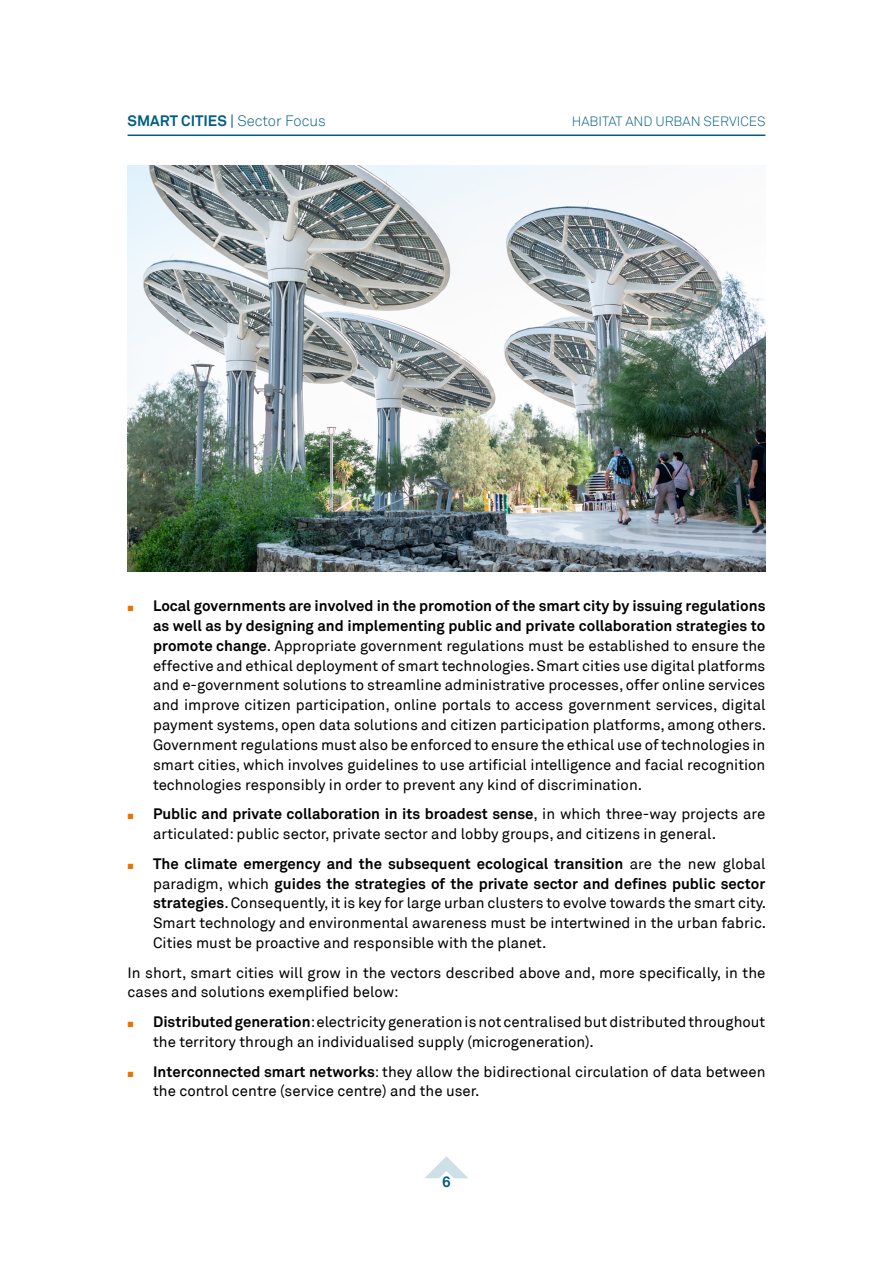
<style>
.page{position:relative;width:893px;height:1263px;background:#fff}
.page>*{position:absolute;margin:0;border:0;box-sizing:border-box;transform-origin:0 0}
.t1{font:15px/19.8px "Akkurat";color:#000}
.t2{font:700 15px "Akkurat";color:#005e85}
.t3{font:300 13.5px "Akkurat";color:#005e85}
.s1{font-weight:400}
.s2{font-weight:300}
.s3{font-weight:700}
</style>
<div class="page">
<hr style="left:128px;top:134px;width:637px;height:2px;background:#005e85">
<svg style="left:425px;top:1156px;width:43px;height:22px"></svg>
<img style="left:128px;top:166px;width:637px;height:406px">
<p class="t2" style="left:128px;top:111px;width:200px">SMART CITIES <span class="s1">|</span> <span class="s2">Sector Focus</span></p>
<p class="t3" style="left:572px;top:113px;width:195px">HABITAT AND URBAN SERVICES</p>
<p class="t1" style="left:153px;top:596px;width:615px;text-align:justify"><span class="s3">Local governments are involved in the promotion of the smart city by issuing regulations as well as by designing and implementing public and private collaboration strategies to promote change</span>. Appropriate government regulations must be established to ensure the effective and ethical deployment of smart technologies. Smart cities use digital platforms and e-government solutions to streamline administrative processes, offer online services and improve citizen participation, online portals to access government services, digital payment systems, open data solutions and citizen participation platforms, among others.<br>Government regulations must also be enforced to ensure the ethical use of technologies in smart cities, which involves guidelines to use artificial intelligence and facial recognition technologies responsibly in order to prevent any kind of discrimination.</p>
<p class="t1" style="left:153px;top:804px;width:614px"><span class="s3">Public and private collaboration in its broadest sense</span>, in which three-way projects are articulated: public sector, private sector and lobby groups, and citizens in general.</p>
<p class="t1" style="left:153px;top:854px;width:615px;text-align:justify"><span class="s3">The climate emergency and the subsequent ecological transition</span> are the new global paradigm, which <span class="s3">guides the strategies of the private sector and defines public sector strategies</span>. Consequently, it is key for large urban clusters to evolve towards the smart city.<br>Smart technology and environmental awareness must be intertwined in the urban fabric.<br>Cities must be proactive and responsible with the planet.</p>
<p class="t1" style="left:128px;top:962px;width:639px">In short, smart cities will grow in the vectors described above and, more specifically, in the cases and solutions exemplified below:</p>
<p class="t1" style="left:153px;top:1012px;width:614px"><span class="s3">Distributed generation</span>: electricity generation is not centralised but distributed throughout the territory through an individualised supply (microgeneration).</p>
<p class="t1" style="left:153px;top:1061px;width:614px"><span class="s3">Interconnected smart networks</span>: they allow the bidirectional circulation of data between the control centre (service centre) and the user.</p>
<p class="t2" style="left:442px;top:1172px;width:10px">6</p>
</div>
